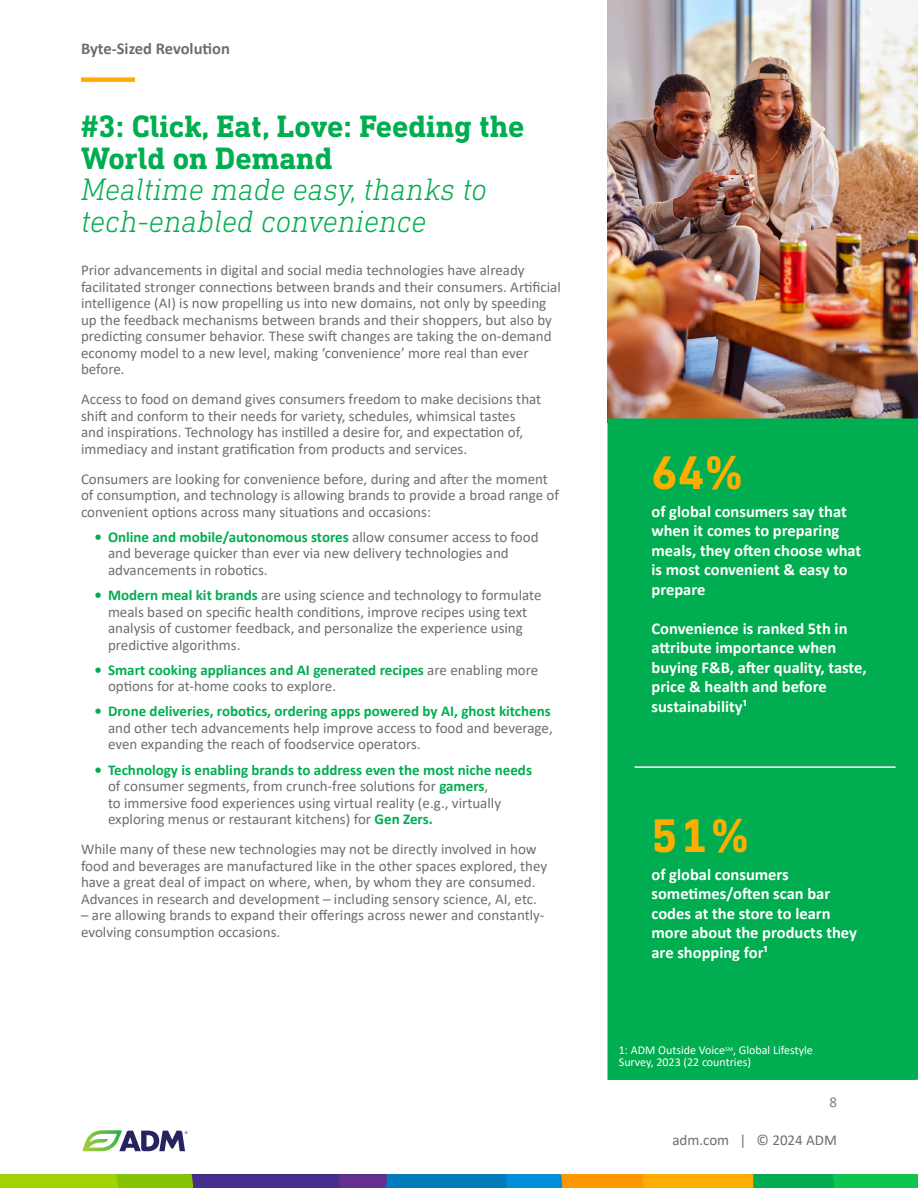
<style>
.page{position:relative;width:918px;height:1188px;background:#fff}
.page>*{position:absolute;margin:0;border:0;box-sizing:border-box;transform-origin:0 0}
.t1{font:700 48px "DIN Next Slab Pro";color:#ffad00}
.t2{font:italic 300 31.5px/31.5px "DIN Next Slab Pro";color:#00ad50}
.t3{font:700 16.5px/19.5px "Calibri";color:#fff}
.t4{font:700 16.5px "Calibri";color:#6d6e71}
.t5{font:15px/16.5px "Calibri";color:#6d6e71}
.t6{font:15px "Calibri";color:#808080}
.t7{font:12px/12px "Calibri";color:#fff}
.s1{font-weight:700;font-style:normal}
.s2{font-weight:700;color:#00ad50}
</style>
<div class="page">
<img style="left:608px;top:0;width:310px;height:419px">
<div style="left:608px;top:419px;width:310px;height:661px;background:#00ad50"></div>
<hr style="left:634px;top:766px;width:262px;height:2px;background:#fff">
<div style="left:81px;top:77px;width:54px;height:5px;background:#ffad00"></div>
<svg style="left:82px;top:1130px;width:106px;height:21px"></svg>
<svg style="left:0;top:1174px;width:918px;height:14px;background:#669052"></svg>
<p class="t4" style="left:81px;top:37px;width:150px">Byte-Sized Revolution</p>
<p class="t2" style="left:81px;top:110px;width:445px"><span class="s1">#3: Click, Eat, Love: Feeding the<br>World on Demand<br></span>Mealtime made easy, thanks to tech-enabled convenience</p>
<p class="t5" style="left:81px;top:262px;width:481px">Prior advancements in digital and social media technologies have already facilitated stronger connections between brands and their consumers. Artificial intelligence (AI) is now propelling us into new domains, not only by speeding up the feedback mechanisms between brands and their shoppers, but also by predicting consumer behavior. These swift changes are taking the on-demand economy model to a new level, making ‘convenience’ more real than ever before.</p>
<p class="t5" style="left:81px;top:391px;width:462px">Access to food on demand gives consumers freedom to make decisions that shift and conform to their needs for variety, schedules, whimsical tastes and inspirations. Technology has instilled a desire for, and expectation of, immediacy and instant gratification from products and services.</p>
<p class="t5" style="left:81px;top:470px;width:480px">Consumers are looking for convenience before, during and after the moment of consumption, and technology is allowing brands to provide a broad range of convenient options across many situations and occasions:</p>
<p class="t5" style="left:108px;top:528px;width:432px;text-indent:-14px"><span class="s2">• Online and mobile/autonomous stores</span> allow consumer access to food and beverage quicker than ever via new delivery technologies and advancements in robotics.</p>
<p class="t5" style="left:108px;top:586px;width:435px;text-indent:-14px"><span class="s2">• Modern meal kit brands</span> are using science and technology to formulate meals based on specific health conditions, improve recipes using text analysis of customer feedback, and personalize the experience using predictive algorithms.</p>
<p class="t5" style="left:108px;top:661px;width:432px;text-indent:-14px"><span class="s2">• Smart cooking appliances and AI generated recipes</span> are enabling more options for at-home cooks to explore.</p>
<p class="t5" style="left:108px;top:703px;width:446px;text-indent:-14px"><span class="s2">• Drone deliveries, robotics, ordering apps powered by AI, ghost kitchens </span>and other tech advancements help improve access to food and beverage, even expanding the reach of foodservice operators.</p>
<p class="t5" style="left:108px;top:761px;width:426px;text-indent:-14px"><span class="s2">• Technology is enabling brands to address even the most niche needs </span>of consumer segments, from crunch-free solutions for <span class="s2">gamers</span>,<br>to immersive food experiences using virtual reality (e.g., virtually exploring menus or restaurant kitchens) for <span class="s2">Gen Zers.</span></p>
<p class="t5" style="left:81px;top:840px;width:468px">While many of these new technologies may not be directly involved in how food and beverages are manufactured like in the other spaces explored, they have a great deal of impact on where, when, by whom they are consumed.<br>Advances in research and development – including sensory science, AI, etc.</p>
<p class="t5" style="left:81px;top:906px;width:465px">– are allowing brands to expand their offerings across newer and constantly&shy;evolving consumption occasions.</p>
<p class="t1" style="left:651px;top:444px;width:94px">64%</p>
<p class="t3" style="left:652px;top:501px;width:211px">of global consumers say that when it comes to preparing meals, they often choose what is most convenient &amp; easy to prepare</p>
<p class="t3" style="left:652px;top:618px;width:217px">Convenience is ranked 5th in attribute importance when buying F&amp;B, after quality, taste, price &amp; health and before sustainability¹</p>
<p class="t1" style="left:651px;top:807px;width:100px">51%</p>
<p class="t3" style="left:652px;top:864px;width:207px">of global consumers sometimes/often scan bar codes at the store to learn more about the products they are shopping for¹</p>
<p class="t7" style="left:619px;top:1044px;width:196px">1: ADM Outside Voice<sup>SM</sup>, Global Lifestyle<br>Survey, 2023 (22 countries)</p>
<p class="t6" style="left:829px;top:1092px;width:9px">8</p>
<p class="t5" style="left:672px;top:1132px;width:166px">adm.com | © 2024 ADM</p>
</div>
